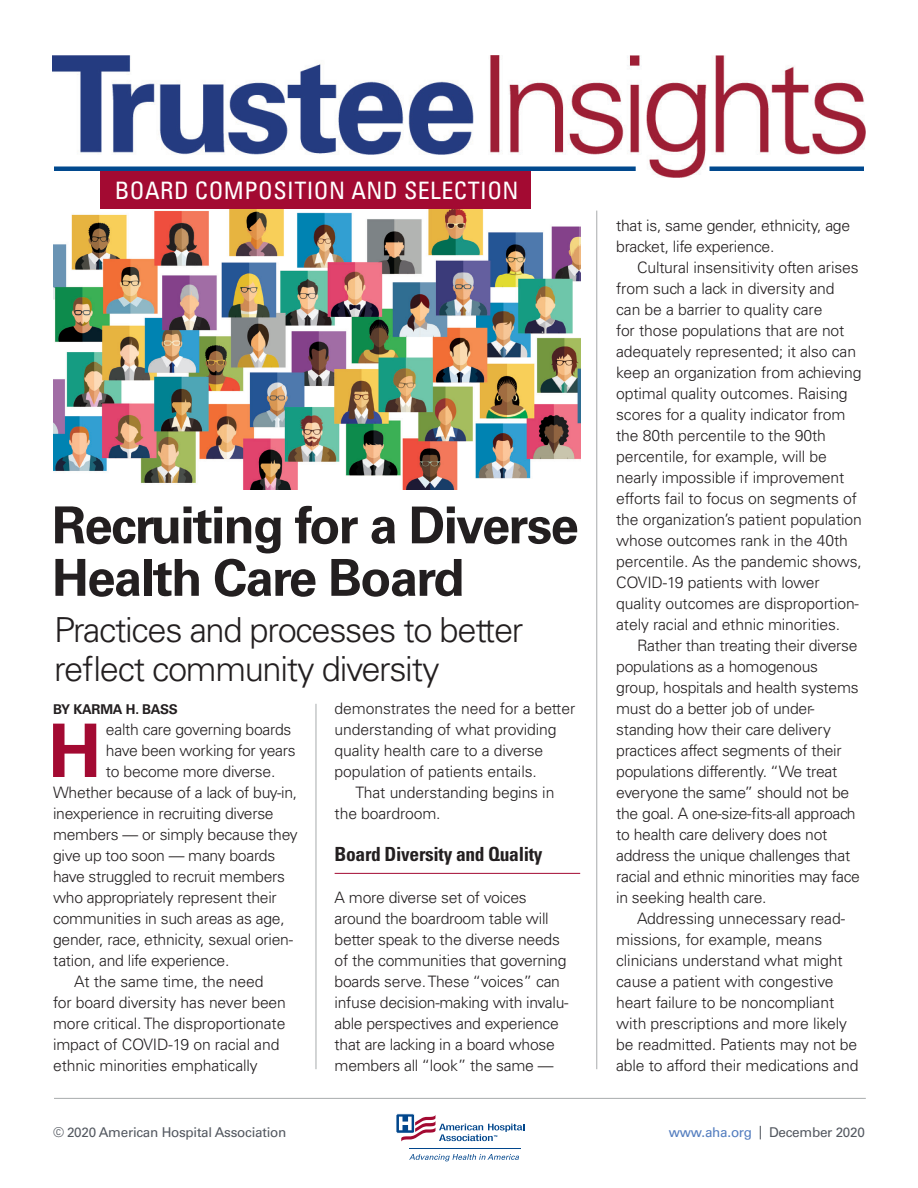
<style>
.page{position:relative;width:918px;height:1188px;background:#fff}
.page>*{position:absolute;margin:0;border:0;box-sizing:border-box;transform-origin:0 0}
.t1{font:700 73.8px "Univers LT Std";color:#a30a32}
.t2{font:700 51px/52.5px "Univers LT Std";letter-spacing:-.035em;color:#231f20}
.t3{font:300 34.5px/39px "Univers LT Std";letter-spacing:-.04em;color:#231f20}
.t4{font:condensed 24px "Univers LT Std";letter-spacing:.02em;color:#fff}
.t5{font:700 condensed 19.5px "Univers LT Std";letter-spacing:-.015em;color:#231f20}
.t6{font:300 15.75px/21px "Univers LT Std";letter-spacing:-.02em;color:#231f20}
.t7{font:13.5px "Univers LT Std";letter-spacing:-.02em;color:#535860}
.t8{font:700 13.5px "Univers LT Std";letter-spacing:-.02em;color:#231f20}
.s1{color:#537dbf}
</style>
<div class="page">
<hr style="left:409px;top:1148px;width:112px;height:1px;background:#01468c">
<svg style="left:409px;top:1154px;width:110px;height:7px"></svg>
<svg style="left:396px;top:1113px;width:128px;height:29px"></svg>
<hr style="left:335px;top:873px;width:245px;height:1px;background:#a30a32">
<hr style="left:54px;top:1098px;width:812px;height:1px;background:#a8abac">
<hr style="left:316px;top:704px;width:1px;height:365px;background:#a8abac">
<hr style="left:596px;top:211px;width:1px;height:858px;background:#a8abac">
<img style="left:53px;top:209px;width:527px;height:281px">
<img style="left:52px;top:56px;width:814px;height:122px">
<div style="left:710px;top:166px;width:154px;height:5px;background:#01498e"></div>
<div style="left:100px;top:169px;width:431px;height:39px;background:#a30a32"></div>
<div style="left:54px;top:166px;width:582px;height:5px;background:#01498e"></div>
<h3 class="t4" style="left:115px;top:176px;width:405px">BOARD COMPOSITION AND SELECTION</h3>
<h2 class="t2" style="left:52px;top:500px;width:528px">Recruiting for a Diverse<br>Health Care Board</h2>
<h3 class="t3" style="left:54px;top:610px;width:471px">Practices and processes to better reflect community diversity</h3>
<p class="t8" style="left:53px;top:701px;width:126px">BY KARMA H. BASS</p>
<h1 class="t1" style="left:48px;top:708px;width:55px">H</h1>
<p class="t6" style="left:106px;top:719px;width:187px">ealth care governing boards</p>
<p class="t6" style="left:106px;top:740px;width:191px">have been working for years</p>
<p class="t6" style="left:106px;top:761px;width:171px">to become more diverse.</p>
<p class="t6" style="left:53px;top:782px;width:246px">Whether because of a lack of buy-in,</p>
<p class="t6" style="left:53px;top:803px;width:222px">inexperience in recruiting diverse</p>
<p class="t6" style="left:53px;top:824px;width:246px">members — or simply because they</p>
<p class="t6" style="left:53px;top:845px;width:224px">give up too soon — many boards</p>
<p class="t6" style="left:53px;top:866px;width:233px">have struggled to recruit members</p>
<p class="t6" style="left:53px;top:887px;width:225px">who appropriately represent their</p>
<p class="t6" style="left:53px;top:908px;width:233px">communities in such areas as age,</p>
<p class="t6" style="left:53px;top:929px;width:242px">gender, race, ethnicity, sexual orien-</p>
<p class="t6" style="left:53px;top:950px;width:178px">tation, and life experience.</p>
<p class="t6" style="left:74px;top:971px;width:191px">At the same time, the need</p>
<p class="t6" style="left:53px;top:992px;width:234px">for board diversity has never been</p>
<p class="t6" style="left:53px;top:1013px;width:234px">more critical. The disproportionate</p>
<p class="t6" style="left:53px;top:1034px;width:228px">impact of COVID-19 on racial and</p>
<p class="t6" style="left:53px;top:1055px;width:206px">ethnic minorities emphatically</p>
<p class="t7" style="left:53px;top:1125px;width:235px">© 2020 American Hospital Association</p>
<p class="t6" style="left:335px;top:698px;width:242px">demonstrates the need for a better understanding of what providing quality health care to a diverse population of patients entails.</p>
<p class="t6" style="left:335px;top:782px;width:221px;text-indent:21px">That understanding begins in the boardroom.</p>
<p class="t5" style="left:335px;top:842px;width:210px">Board Diversity and Quality</p>
<p class="t6" style="left:335px;top:887px;width:235px">A more diverse set of voices around the boardroom table will better speak to the diverse needs of the communities that governing boards serve. These “voices” can infuse decision-making with invalu&shy;able perspectives and experience that are lacking in a board whose members all “look” the same —</p>
<p class="t6" style="left:616px;top:215px;width:235px">that is, same gender, ethnicity, age bracket, life experience.</p>
<p class="t6" style="left:616px;top:257px;width:247px;text-indent:21px">Cultural insensitivity often arises from such a lack in diversity and can be a barrier to quality care<br>for those populations that are not adequately represented; it also can keep an organization from achieving optimal quality outcomes. Raising scores for a quality indicator from the 80th percentile to the 90th percentile, for example, will be nearly impossible if improvement efforts fail to focus on segments of the organization’s patient population whose outcomes rank in the 40th percentile. As the pandemic shows, COVID-19 patients with lower quality outcomes are disproportion&shy;ately racial and ethnic minorities.</p>
<p class="t6" style="left:616px;top:635px;width:245px;text-indent:21px">Rather than treating their diverse populations as a homogenous group, hospitals and health systems must do a better job of under&shy;standing how their care delivery practices affect segments of their populations differently. “We treat everyone the same” should not be the goal. A one-size-fits-all approach to health care delivery does not address the unique challenges that racial and ethnic minorities may face in seeking health care.</p>
<p class="t6" style="left:616px;top:908px;width:244px;text-indent:21px">Addressing unnecessary read&shy;missions, for example, means clinicians understand what might cause a patient with congestive heart failure to be noncompliant with prescriptions and more likely be readmitted. Patients may not be able to afford their medications and</p>
<p class="t7" style="left:669px;top:1125px;width:197px"><span class="s1">www.aha.org</span> | December 2020</p>
</div>
